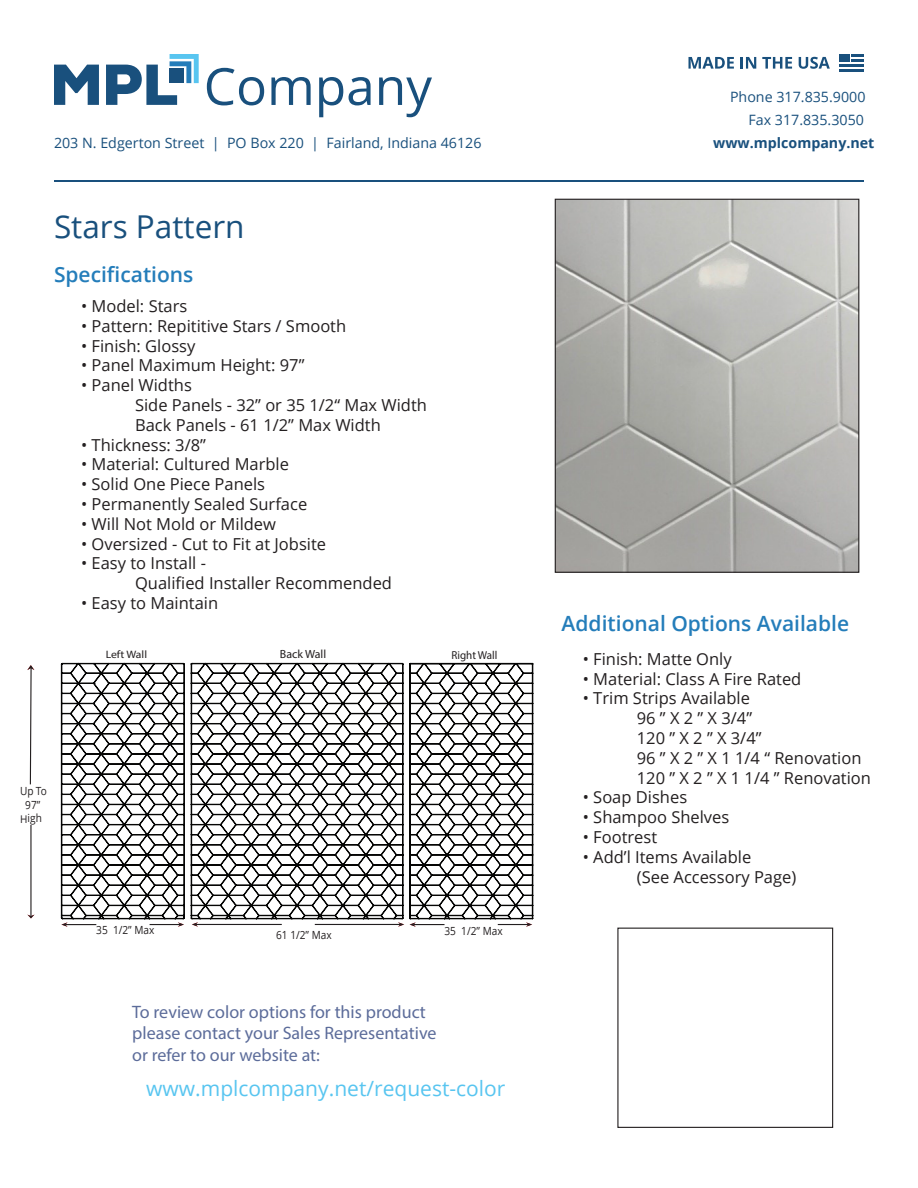
<style>
.page{position:relative;width:918px;height:1188px;background:#fff}
.page>*{position:absolute;margin:0;border:0;box-sizing:border-box;transform-origin:0 0}
.t1{font:31.5px "Open Sans";color:#19507d}
.t2{font:600 21px "Open Sans";color:#247dba}
.t3{font:21px "Open Sans";color:#58c5f0}
.t4{font:18px/21.6px "Myriad Pro";color:#5c6c9a}
.t5{font:16.5px/19.8px "Open Sans";color:#231f20}
.t6{font:14.25px/23.1px "Open Sans";color:#19507d;text-align:right}
.t7{font:700 14.25px "Open Sans";color:#19507d}
.t8{font:11.85px "Myriad Pro";color:#231f20}
.t9{font:11.55px "Myriad Pro";color:#231f20;scale:.96 1}
.t10{font:11.25px/13.5px "Open Sans";color:#231f20;text-align:center;scale:.9 1}
.t11{font:10.8px "Myriad Pro";color:#231f20;scale:1.08 1}
.s1{font-size:10.65px}
</style>
<div class="page">
<img style="left:557px;top:201px;width:300px;height:370px">
<div style="left:617px;top:928px;width:216px;height:200px;border:1px solid #231f20"></div>
<div style="left:555px;top:199px;width:304px;height:374px;border:1px solid #231f20"></div>
<hr style="left:54px;top:181px;width:810px;height:1px;background:#19507d">
<svg style="left:689px;top:57px;width:45px;height:12px"></svg>
<svg style="left:741px;top:57px;width:15px;height:12px"></svg>
<svg style="left:762px;top:57px;width:30px;height:12px"></svg>
<svg style="left:799px;top:57px;width:31px;height:12px"></svg>
<div style="left:839px;top:54px;width:11px;height:8px;background:#19507d"></div>
<svg style="left:852px;top:54px;width:12px;height:8px"></svg>
<hr style="left:839px;top:64px;width:25px;height:3px;background:#19507d">
<hr style="left:839px;top:69px;width:25px;height:3px;background:#19507d">
<svg style="left:207px;top:68px;width:57px;height:37px"></svg>
<svg style="left:271px;top:77px;width:40px;height:28px"></svg>
<svg style="left:319px;top:77px;width:24px;height:40px"></svg>
<svg style="left:349px;top:77px;width:22px;height:28px"></svg>
<svg style="left:379px;top:77px;width:53px;height:40px"></svg>
<svg style="left:54px;top:65px;width:45px;height:40px"></svg>
<svg style="left:106px;top:54px;width:93px;height:51px"></svg>
<svg style="left:410px;top:922px;width:6px;height:5px"></svg>
<svg style="left:192px;top:922px;width:6px;height:5px"></svg>
<svg style="left:526px;top:922px;width:6px;height:5px"></svg>
<svg style="left:27px;top:915px;width:7px;height:3px"></svg>
<svg style="left:398px;top:922px;width:6px;height:5px"></svg>
<hr style="left:30px;top:825px;width:2px;height:92px;background:#231f20">
<hr style="left:196px;top:924px;width:86px;height:1px;background:#231f20">
<hr style="left:413px;top:924px;width:32px;height:1px;background:#231f20">
<hr style="left:498px;top:924px;width:30px;height:1px;background:#231f20">
<hr style="left:315px;top:924px;width:85px;height:1px;background:#231f20">
<svg style="left:27px;top:665px;width:7px;height:120px"></svg>
<svg style="left:60px;top:662px;width:474px;height:258px"></svg>
<svg style="left:61px;top:922px;width:7px;height:5px"></svg>
<svg style="left:178px;top:922px;width:6px;height:5px"></svg>
<hr style="left:65px;top:924px;width:31px;height:1px;background:#231f20">
<hr style="left:150px;top:924px;width:30px;height:1px;background:#231f20">
<p class="t6" style="left:730px;top:85px;width:137px">Phone 317.835.9000<br>Fax 317.835.3050</p>
<p class="t6" style="left:54px;top:131px;width:429px">203 N. Edgerton Street | PO Box 220 | Fairland, Indiana 46126</p>
<p class="t7" style="left:713px;top:133px;width:163px">www.mplcompany.net</p>
<h1 class="t1" style="left:54px;top:205px;width:192px">Stars Pattern</h1>
<p class="t2" style="left:54px;top:260px;width:141px">Specifications</p>
<p class="t5" style="left:81px;top:296px;width:108px">• Model: Stars</p>
<p class="t5" style="left:81px;top:315px;width:267px">• Pattern: Repititive Stars / Smooth</p>
<p class="t5" style="left:81px;top:335px;width:116px">• Finish: Glossy</p>
<p class="t5" style="left:81px;top:355px;width:225px">• Panel Maximum Height: 97”</p>
<p class="t5" style="left:135px;top:375px;width:293px;text-indent:-54px">• Panel Widths<br>Side Panels - 32” or 35 1/2“ Max Width<br>Back Panels - 61 1/2” Max Width</p>
<p class="t5" style="left:81px;top:434px;width:126px">• Thickness: 3/8”</p>
<p class="t5" style="left:81px;top:454px;width:209px">• Material: Cultured Marble</p>
<p class="t5" style="left:81px;top:474px;width:186px">• Solid One Piece Panels</p>
<p class="t5" style="left:81px;top:494px;width:228px">• Permanently Sealed Surface</p>
<p class="t5" style="left:81px;top:513px;width:196px">• Will Not Mold or Mildew</p>
<p class="t5" style="left:81px;top:533px;width:247px">• Oversized - Cut to Fit at Jobsite</p>
<p class="t5" style="left:135px;top:553px;width:259px;text-indent:-54px">• Easy to Install -<br>Qualified Installer Recommended</p>
<p class="t5" style="left:81px;top:593px;width:139px">• Easy to Maintain</p>
<p class="t11" style="left:106px;top:648px;width:40px">Left Wall</p>
<p class="t8" style="left:280px;top:647px;width:48px">Back Wall</p>
<p class="t9" style="left:451px;top:648px;width:50px">Right Wall</p>
<p class="t10" style="left:20px;top:784px;width:31px">Up To<br>97”<br><span class="s1">H</span>igh</p>
<p class="t10" style="left:96px;top:923px;width:66px">35 1/2” Max</p>
<p class="t10" style="left:276px;top:927px;width:63px">61 1/2” Max</p>
<p class="t10" style="left:445px;top:924px;width:66px">35 1/2” Max</p>
<p class="t2" style="left:562px;top:609px;width:289px">Additional Options Available</p>
<p class="t5" style="left:583px;top:649px;width:150px">• Finish: Matte Only</p>
<p class="t5" style="left:583px;top:668px;width:220px">• Material: Class A Fire Rated</p>
<p class="t5" style="left:637px;top:688px;width:236px;text-indent:-54px">• Trim Strips Available<br>96 ” X 2 ” X 3/4”<br>120 ” X 2 ” X 3/4”<br>96 ” X 2 ” X 1 1/4 “ Renovation<br>120 ” X 2 ” X 1 1/4 ” Renovation</p>
<p class="t5" style="left:583px;top:787px;width:106px">• Soap Dishes</p>
<p class="t5" style="left:583px;top:807px;width:148px">• Shampoo Shelves</p>
<p class="t5" style="left:583px;top:827px;width:76px">• Footrest</p>
<p class="t5" style="left:637px;top:847px;width:161px;text-indent:-54px">• Add’l Items Available<br>(See Accessory Page)</p>
<p class="t4" style="left:132px;top:1001px;width:306px">To review color options for this product please contact your Sales Representative or refer to our website at:</p>
<p class="t3" style="left:146px;top:1074px;width:361px">www.mplcompany.net/request-color</p>
</div>
